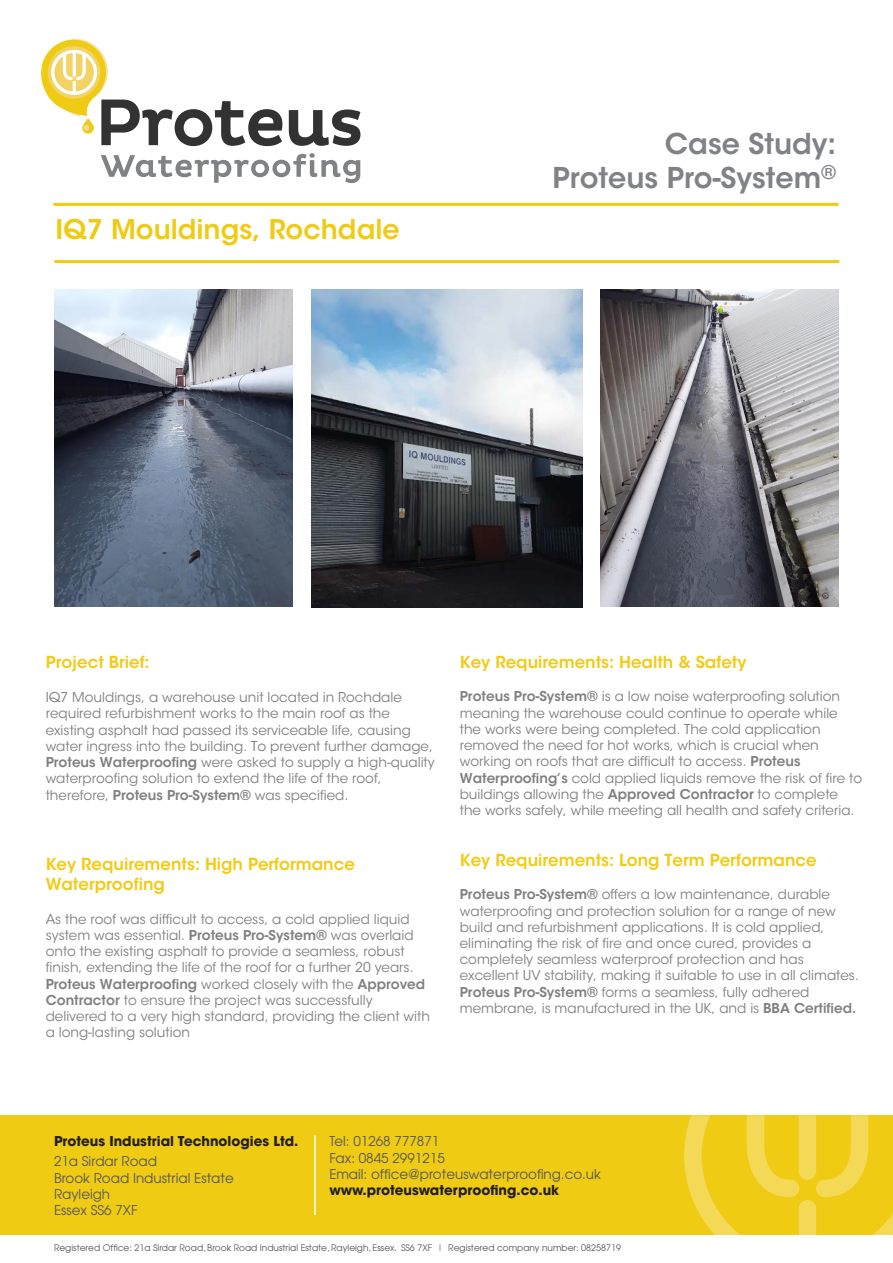
<style>
.page{position:relative;width:893px;height:1263px;background:#fff}
.page>*{position:absolute;margin:0;border:0;box-sizing:border-box;transform-origin:0 0}
.t1{font:600 28.5px/34.2px "ITC Avant Garde Std";color:#808285;text-align:right}
.t2{font:600 27px "ITC Avant Garde Std";color:#efcb13}
.t3{font:600 16.5px/19.8px "ITC Avant Garde Std";color:#f1cb16}
.t4{font:13.5px/16.2px "ITC Avant Garde Std";color:#808080}
.t5{font:13.5px/16.2px "Avant Garde";color:#57585a}
.t6{font:700 13.5px "Avant Garde";color:#231f20}
.t7{font:9px "Avant Garde";color:#57585a}
.s1{font-weight:600}
</style>
<div class="page">
<div style="left:0;top:1115px;width:893px;height:119px;background:#efcb13"></div>
<svg style="left:683px;top:1115px;width:210px;height:120px"></svg>
<hr style="left:314px;top:1135px;width:2px;height:80px;background:#fff">
<svg style="left:289px;top:109px;width:71px;height:37px"></svg>
<svg style="left:101px;top:153px;width:259px;height:30px"></svg>
<svg style="left:41px;top:39px;width:241px;height:107px"></svg>
<hr style="left:53px;top:203px;width:785px;height:3px;background:#efcb13">
<hr style="left:54px;top:260px;width:785px;height:3px;background:#efcb13">
<img style="left:312px;top:289px;width:270px;height:319px">
<img style="left:54px;top:290px;width:238px;height:317px">
<img style="left:600px;top:289px;width:238px;height:317px">
<p class="t2" style="left:55px;top:212px;width:346px">IQ7 Mouldings, Rochdale</p>
<p class="t1" style="left:552px;top:126px;width:285px">Case Study:<br>Proteus Pro-System<sup>®</sup></p>
<p class="t3" style="left:46px;top:652px;width:105px">Project Brief:</p>
<p class="t4" style="left:46px;top:689px;width:391px">IQ7 Mouldings, a warehouse unit located in Rochdale required refurbishment works to the main roof as the existing asphalt had passed its serviceable life, causing water ingress into the building. To prevent further damage, <span class="s1">Proteus Waterproofing</span> were asked to supply a high-quality waterproofing solution to extend the life of the roof, therefore, <span class="s1">Proteus Pro-System®</span> was specified.</p>
<p class="t3" style="left:46px;top:854px;width:311px">Key Requirements: High Performance<br>Waterproofing</p>
<p class="t4" style="left:46px;top:911px;width:386px">As the roof was difficult to access, a cold applied liquid system was essential. <span class="s1">Proteus Pro-System®</span> was overlaid onto the existing asphalt to provide a seamless, robust finish, extending the life of the roof for a further 20 years.<br><span class="s1">Proteus Waterproofing</span> worked closely with the <span class="s1">Approved Contractor</span> to ensure the project was successfully delivered to a very high standard, providing the client with a long-lasting solution</p>
<p class="t3" style="left:460px;top:652px;width:288px">Key Requirements: Health &amp; Safety</p>
<p class="t4" style="left:460px;top:689px;width:404px"><span class="s1">Proteus Pro-System®</span> is a low noise waterproofing solution meaning the warehouse could continue to operate while the works were being completed. The cold application removed the need for hot works, which is crucial when working on roofs that are difficult to access. <span class="s1">Proteus Waterproofing’s</span> cold applied liquids remove the risk of fire to buildings allowing the <span class="s1">Approved Contractor</span> to complete the works safely, while meeting all health and safety criteria.</p>
<p class="t3" style="left:460px;top:850px;width:358px">Key Requirements: Long Term Performance</p>
<p class="t4" style="left:460px;top:886px;width:401px"><span class="s1">Proteus Pro-System®</span> offers a low maintenance, durable waterproofing and protection solution for a range of new build and refurbishment applications. It is cold applied, eliminating the risk of fire and once cured, provides a completely seamless waterproof protection and has excellent UV stability, making it suitable to use in all climates.<br><span class="s1">Proteus Pro-System®</span> forms a seamless, fully adhered membrane, is manufactured in the UK, and is <span class="s1">BBA Certified.</span></p>
<p class="t6" style="left:54px;top:1132px;width:246px">Proteus Industrial Technologies Ltd.</p>
<p class="t5" style="left:54px;top:1153px;width:181px">21a Sirdar Road<br>Brook Road Industrial Estate<br>Rayleigh<br>Essex SS6 7XF</p>
<p class="t5" style="left:329px;top:1133px;width:273px">Tel: 01268 777871<br>Fax: 0845 2991215<br>Email: office@proteuswaterproofing.co.uk</p>
<p class="t6" style="left:329px;top:1181px;width:231px">www.proteuswaterproofing.co.uk</p>
<p class="t7" style="left:54px;top:1242px;width:569px">Registered Office: 21a Sirdar Road, Brook Road Industrial Estate, Rayleigh, Essex. SS6 7XF | Registered company number: 08258719</p>
</div>
